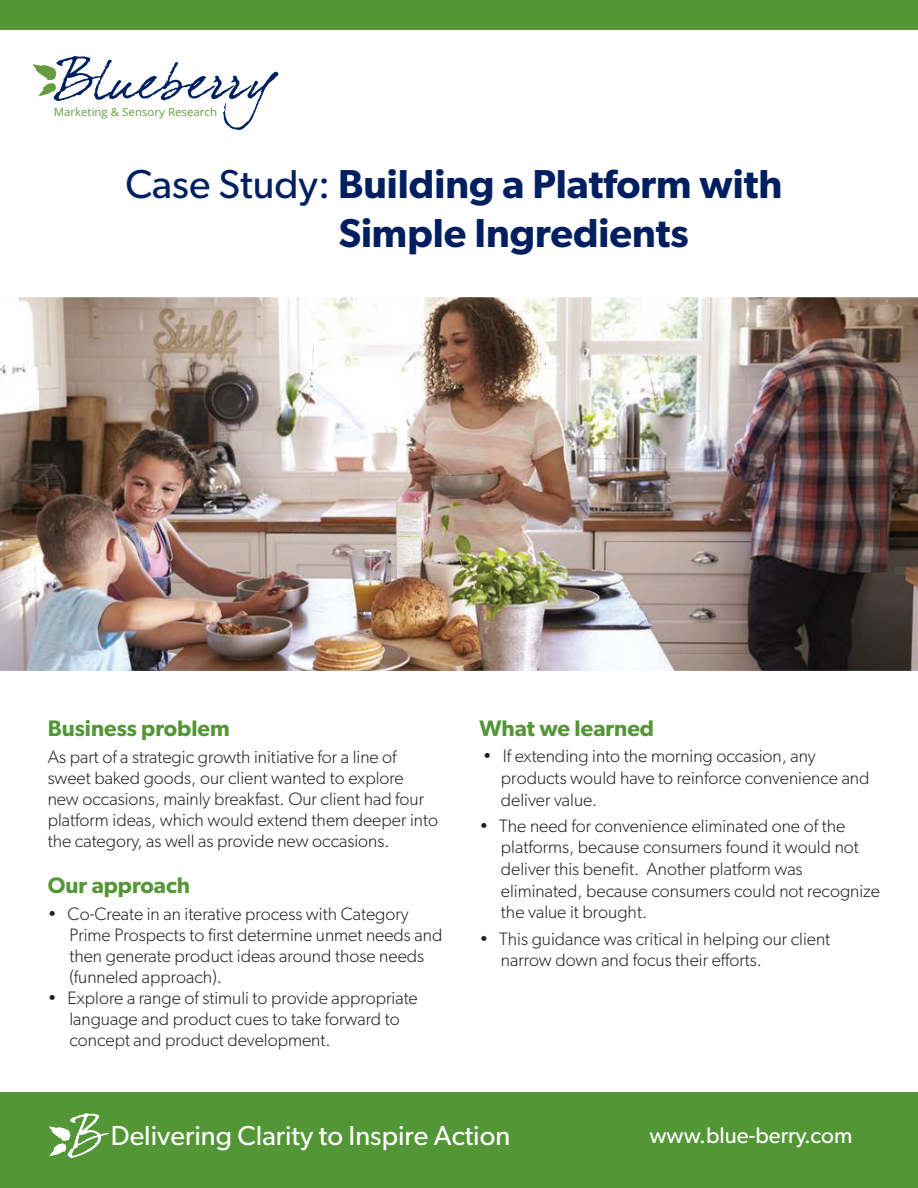
<style>
.page{position:relative;width:918px;height:1188px;background:#fff}
.page>*{position:absolute;margin:0;border:0;box-sizing:border-box;transform-origin:0 0}
.t1{font:600 40.5px/48.6px "Gibson";color:#001f61}
.t2{font:27.45px "Gibson";color:#fff}
.t3{font:600 22.5px "Gibson";color:#529635}
.t4{font:22.5px "Gibson";color:#fff}
.t5{font:300 18px/21px "Gibson";color:#231f20}
.t6{font:11.1px "Open Sans";color:#669b41}
.s1{font-weight:400}
</style>
<div class="page">
<div style="left:0;top:0;width:918px;height:29px;background:#529635"></div>
<div style="left:0;top:1092px;width:918px;height:96px;background:#529635"></div>
<svg style="left:49px;top:1113px;width:60px;height:45px"></svg>
<img style="left:0;top:297px;width:918px;height:374px">
<svg style="left:33px;top:56px;width:245px;height:74px"></svg>
<p class="t6" style="left:54px;top:105px;width:165px">Marketing &amp; Sensory Research</p>
<h1 class="t1" style="left:339px;top:159px;width:445px;text-indent:-213px"><span class="s1">Case Study:</span> Building a Platform with<br>Simple Ingredients</h1>
<p class="t3" style="left:48px;top:715px;width:184px">Business problem</p>
<p class="t5" style="left:48px;top:746px;width:392px">As part of a strategic growth initiative for a line of sweet baked goods, our client wanted to explore new occasions, mainly breakfast. Our client had four platform ideas, which would extend them deeper into the category, as well as provide new occasions.</p>
<p class="t3" style="left:48px;top:872px;width:144px">Our approach</p>
<p class="t5" style="left:69px;top:904px;width:374px;text-indent:-22px">• Co-Create in an iterative process with Category Prime Prospects to first determine unmet needs and then generate product ideas around those needs (funneled approach).</p>
<p class="t5" style="left:69px;top:988px;width:350px;text-indent:-22px">• Explore a range of stimuli to provide appropriate language and product cues to take forward to concept and product development.</p>
<p class="t3" style="left:479px;top:715px;width:176px">What we learned</p>
<p class="t5" style="left:501px;top:745px;width:370px;line-height:21.6px;text-indent:-18px">• If extending into the morning occasion, any products would have to reinforce convenience and deliver value.</p>
<p class="t5" style="left:501px;top:815px;width:381px;line-height:21.6px;text-indent:-22px">• The need for convenience eliminated one of the platforms, because consumers found it would not deliver this benefit. Another platform was eliminated, because consumers could not recognize the value it brought.</p>
<p class="t5" style="left:501px;top:927px;width:331px;line-height:21.6px;text-indent:-22px">• This guidance was critical in helping our client narrow down and focus their efforts.</p>
<h2 class="t2" style="left:111px;top:1119px;width:401px">Delivering Clarity to Inspire Action</h2>
<p class="t4" style="left:649px;top:1122px;width:205px">www.blue-berry.com</p>
</div>
